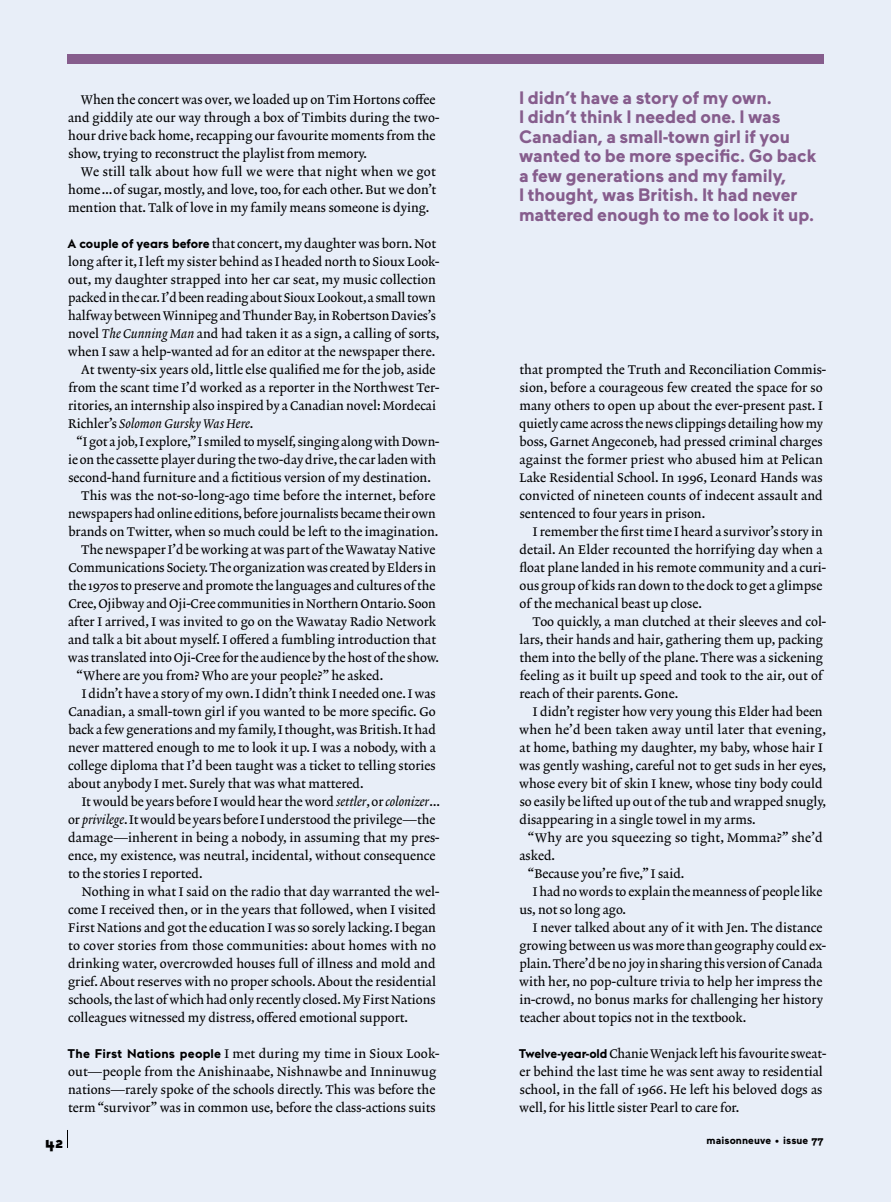
<style>
.page{position:relative;width:891px;height:1202px;background:#fff}
.page>*{position:absolute;margin:0;border:0;box-sizing:border-box;transform-origin:0 0}
.t1{font:700 18px/19.5px "Maax";color:#865d8d}
.t2{font:16.2px "Raisonne Pro Poster";color:#000001}
.t3{font:12.75px/18px "Lexicon No 2 Roman A";color:#000001}
.t4{font:12.75px "Lexicon No 2 Italic A";color:#000001}
.t5{font:700 10.5px "Maax";letter-spacing:.01em;color:#000001}
.s1{font-family:"Maax";font-weight:700;font-size:12.6px}
.s2{font-family:"Lexicon No 2 Italic A"}
.s3{font-family:"Lexicon No 2 Roman A"}
</style>
<div class="page">
<div style="left:0;top:0;width:878px;height:1202px;background:#e8eef8"></div>
<div style="left:878px;top:0;width:13px;height:1202px;background:#e8eef8"></div>
<svg style="left:67px;top:1130px;width:1px;height:18px"></svg>
<div style="left:67px;top:54px;width:757px;height:9px;background:#865d8d"></div>
<p class="t3" style="left:68px;top:91px;width:373px;text-indent:13px">When the concert was over, we loaded up on Tim Hortons coffee and giddily ate our way through a box of Timbits during the two&shy;hour drive back home, recapping our favourite moments from the show, trying to reconstruct the playlist from memory.</p>
<p class="t3" style="left:68px;top:163px;width:370px;text-align:justify;text-indent:13px">We still talk about how full we were that night when we got home…of sugar, mostly, and love, too, for each other. But we don’t mention that. Talk of love in my family means someone is dying.</p>
<p class="t3" style="left:67px;top:235px;width:370px"><span class="s1">A couple of years before</span> that concert, my daughter was born. Not</p>
<p class="t3" style="left:68px;top:253px;width:373px">long after it, I left my sister behind as I headed north to Sioux Look-</p>
<p class="t3" style="left:68px;top:271px;width:369px">out, my daughter strapped into her car seat, my music collection</p>
<p class="t3" style="left:68px;top:289px;width:369px">packed in the car. I’d been reading about Sioux Lookout, a small town</p>
<p class="t3" style="left:68px;top:307px;width:369px">halfway between Winnipeg and Thunder Bay, in Robertson Davies’s</p>
<p class="t3" style="left:68px;top:325px;width:373px">novel <span class="s2">The Cunning Man</span> and had taken it as a sign, a calling of sorts,</p>
<p class="t3" style="left:68px;top:343px;width:369px">when I saw a help-wanted ad for an editor at the newspaper there.</p>
<p class="t3" style="left:81px;top:361px;width:356px">At twenty-six years old, little else qualified me for the job, aside</p>
<p class="t3" style="left:68px;top:379px;width:372px">from the scant time I’d worked as a reporter in the Northwest Ter-</p>
<p class="t3" style="left:68px;top:397px;width:369px">ritories, an internship also inspired by a Canadian novel: Mordecai</p>
<p class="t4" style="left:68px;top:416px;width:187px"><span class="s3">Richler’s</span> Solomon Gursky Was Here<span class="s3">.</span></p>
<p class="t3" style="left:77px;top:433px;width:364px">“I got a job, I explore,” I smiled to myself, singing along with Down-</p>
<p class="t3" style="left:68px;top:451px;width:370px">ie on the cassette player during the two-day drive, the car laden with</p>
<p class="t3" style="left:68px;top:469px;width:364px">second-hand furniture and a fictitious version of my destination.</p>
<p class="t3" style="left:81px;top:487px;width:356px">This was the not-so-long-ago time before the internet, before</p>
<p class="t3" style="left:68px;top:505px;width:369px">newspapers had online editions, before journalists became their own</p>
<p class="t3" style="left:68px;top:523px;width:372px">brands on Twitter, when so much could be left to the imagination.</p>
<p class="t3" style="left:81px;top:541px;width:356px">The newspaper I’d be working at was part of the Wawatay Native</p>
<p class="t3" style="left:68px;top:559px;width:369px">Communications Society. The organization was created by Elders in</p>
<p class="t3" style="left:68px;top:577px;width:369px">the 1970s to preserve and promote the languages and cultures of the</p>
<p class="t3" style="left:68px;top:595px;width:369px">Cree, Ojibway and Oji-Cree communities in Northern Ontario. Soon</p>
<p class="t3" style="left:68px;top:613px;width:370px">after I arrived, I was invited to go on the Wawatay Radio Network</p>
<p class="t3" style="left:68px;top:631px;width:369px">and talk a bit about myself. I offered a fumbling introduction that</p>
<p class="t3" style="left:68px;top:649px;width:373px">was translated into Oji-Cree for the audience by the host of the show.</p>
<p class="t3" style="left:77px;top:667px;width:308px">“Where are you from? Who are your people?” he asked.</p>
<p class="t3" style="left:82px;top:685px;width:355px">I didn’t have a story of my own. I didn’t think I needed one. I was</p>
<p class="t3" style="left:68px;top:703px;width:369px">Canadian, a small-town girl if you wanted to be more specific. Go</p>
<p class="t3" style="left:68px;top:721px;width:369px">back a few generations and my family, I thought, was British. It had</p>
<p class="t3" style="left:68px;top:739px;width:369px">never mattered enough to me to look it up. I was a nobody, with a</p>
<p class="t3" style="left:68px;top:757px;width:369px">college diploma that I’d been taught was a ticket to telling stories</p>
<p class="t3" style="left:68px;top:775px;width:297px">about anybody I met. Surely that was what mattered.</p>
<p class="t3" style="left:82px;top:793px;width:360px">It would be years before I would hear the word <span class="s2">settler</span>, or <span class="s2">colonizer</span>…</p>
<p class="t3" style="left:68px;top:811px;width:369px">or <span class="s2">privilege</span>. It would be years before I understood the privilege—the</p>
<p class="t3" style="left:68px;top:829px;width:373px">damage—inherent in being a nobody, in assuming that my pres-</p>
<p class="t3" style="left:68px;top:847px;width:369px">ence, my existence, was neutral, incidental, without consequence</p>
<p class="t3" style="left:68px;top:865px;width:136px">to the stories I reported.</p>
<p class="t3" style="left:82px;top:883px;width:359px">Nothing in what I said on the radio that day warranted the wel-</p>
<p class="t3" style="left:68px;top:901px;width:369px">come I received then, or in the years that followed, when I visited</p>
<p class="t3" style="left:68px;top:919px;width:369px">First Nations and got the education I was so sorely lacking. I began</p>
<p class="t3" style="left:68px;top:937px;width:369px">to cover stories from those communities: about homes with no</p>
<p class="t3" style="left:68px;top:955px;width:369px">drinking water, overcrowded houses full of illness and mold and</p>
<p class="t3" style="left:68px;top:973px;width:369px">grief. About reserves with no proper schools. About the residential</p>
<p class="t3" style="left:68px;top:991px;width:369px">schools, the last of which had only recently closed. My First Nations</p>
<p class="t3" style="left:68px;top:1009px;width:342px">colleagues witnessed my distress, offered emotional support.</p>
<p class="t3" style="left:68px;top:1045px;width:373px"><span class="s1">The First Nations people</span> I met during my time in Sioux Look&shy;out—people from the Anishinaabe, Nishnawbe and Inninuwug nations—rarely spoke of the schools directly. This was before the term “survivor” was in common use, before the class-actions suits</p>
<h1 class="t1" style="left:519px;top:87px;width:299px">I didn’t have a story of my own.<br>I didn’t think I needed one. I was Canadian, a small-town girl if you wanted to be more specific. Go back a few generations and my family,<br>I thought, was British. It had never mattered enough to me to look it up.</h1>
<p class="t3" style="left:519px;top:361px;width:308px">that prompted the Truth and Reconciliation Commis&shy;sion, before a courageous few created the space for so many others to open up about the ever-present past. I quietly came across the news clippings detailing how my boss, Garnet Angeconeb, had pressed criminal charges against the former priest who abused him at Pelican Lake Residential School. In 1996, Leonard Hands was convicted of nineteen counts of indecent assault and sentenced to four years in prison.</p>
<p class="t3" style="left:519px;top:523px;width:308px;text-indent:14px">I remember the first time I heard a survivor’s story in detail. An Elder recounted the horrifying day when a float plane landed in his remote community and a curi&shy;ous group of kids ran down to the dock to get a glimpse of the mechanical beast up close.</p>
<p class="t3" style="left:519px;top:613px;width:308px;text-indent:13px">Too quickly, a man clutched at their sleeves and col&shy;lars, their hands and hair, gathering them up, packing them into the belly of the plane. There was a sickening feeling as it built up speed and took to the air, out of reach of their parents. Gone.</p>
<p class="t3" style="left:519px;top:703px;width:308px;text-indent:14px">I didn’t register how very young this Elder had been when he’d been taken away until later that evening, at home, bathing my daughter, my baby, whose hair I was gently washing, careful not to get suds in her eyes, whose every bit of skin I knew, whose tiny body could so easily be lifted up out of the tub and wrapped snugly, disappearing in a single towel in my arms.</p>
<p class="t3" style="left:528px;top:829px;width:296px">“Why are you squeezing so tight, Momma?” she’d</p>
<p class="t3" style="left:520px;top:847px;width:37px">asked.</p>
<p class="t3" style="left:528px;top:865px;width:158px">“Because you’re five,” I said.</p>
<p class="t3" style="left:533px;top:883px;width:291px">I had no words to explain the meanness of people like</p>
<p class="t3" style="left:520px;top:901px;width:108px">us, not so long ago.</p>
<p class="t3" style="left:533px;top:919px;width:291px">I never talked about any of it with Jen. The distance</p>
<p class="t3" style="left:519px;top:937px;width:308px">growing between us was more than geography could ex-</p>
<p class="t3" style="left:519px;top:955px;width:305px">plain. There’d be no joy in sharing this version of Canada</p>
<p class="t3" style="left:519px;top:973px;width:305px">with her, no pop-culture trivia to help her impress the</p>
<p class="t3" style="left:519px;top:991px;width:305px">in-crowd, no bonus marks for challenging her history</p>
<p class="t3" style="left:519px;top:1009px;width:228px">teacher about topics not in the textbook.</p>
<p class="t3" style="left:519px;top:1045px;width:309px"><span class="s1">Twelve-year-old</span> Chanie Wenjack left his favourite sweat&shy;er behind the last time he was sent away to residential school, in the fall of 1966. He left his beloved dogs as well, for his little sister Pearl to care for.</p>
<p class="t2" style="left:45px;top:1130px;width:20px">42</p>
<p class="t5" style="left:707px;top:1133px;width:118px">maisonneuve • issue 77</p>
</div>
